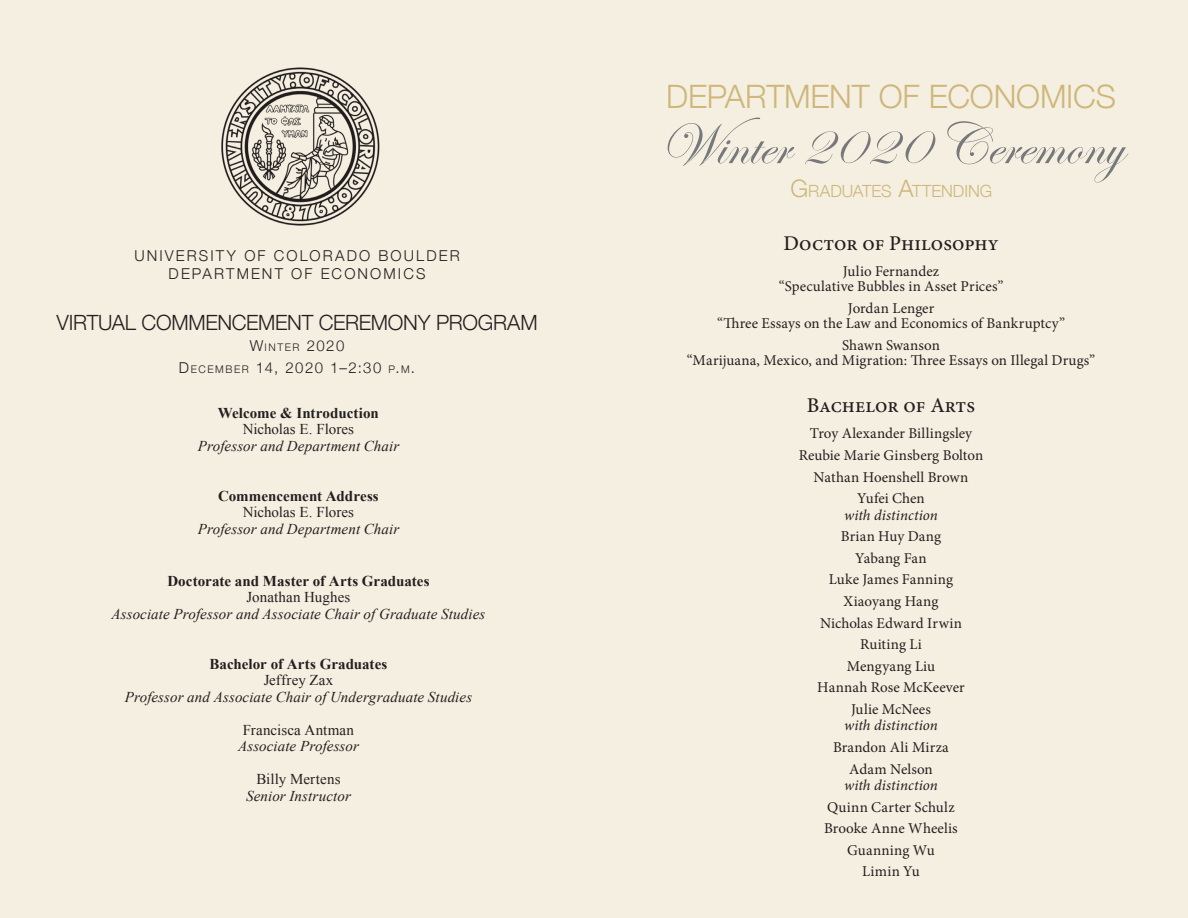
<style>
.page{position:relative;width:1188px;height:918px;background:#f4efe0}
.page>*{position:absolute;margin:0;border:0;box-sizing:border-box;transform-origin:0 0}
.t1{font:60px "Edwardian Script ITC";color:#76787b}
.t2{font:300 32.25px "Helvetica Neue";letter-spacing:-.005em;color:#cfb77b}
.t3{font:300 21px "Helvetica Neue";letter-spacing:-.015em;color:#231f20}
.t4{font:500 21px "Minion Pro";color:#231f20}
.t5{font:300 16.8px "Helvetica Neue";letter-spacing:-.005em;color:#cfb77b}
.t6{font:15px/15px "Minion Pro";letter-spacing:.005em;color:#231f20;text-align:center}
.t7{font:italic 15px/16.5px "Times New Roman";letter-spacing:.01em;color:#231f20;text-align:center}
.t8{font:italic 15px/16.5px "Minion Pro";letter-spacing:.005em;color:#231f20;text-align:center}
.t9{font:300 15px "Helvetica Neue";letter-spacing:.14em;color:#231f20}
.t10{font:300 15px "Helvetica Neue";letter-spacing:.09em;color:#231f20}
.s1{font-size:10.5px}
.s2{font-weight:700;font-style:normal}
.s3{font-style:normal}
.s4{font-size:24px}
</style>
<div class="page">
<img style="left:221px;top:67px;width:159px;height:159px">
<p class="t9" style="left:134px;top:244px;width:327px">UNIVERSITY OF COLORADO BOULDER</p>
<p class="t9" style="left:169px;top:262px;width:258px">DEPARTMENT OF ECONOMICS</p>
<p class="t3" style="left:57px;top:305px;width:483px">VIRTUAL COMMENCEMENT CEREMONY PROGRAM</p>
<p class="t10" style="left:250px;top:334px;width:96px">W<span class="s1">INTER</span> 2020</p>
<p class="t10" style="left:179px;top:356px;width:238px">D<span class="s1">ECEMBER</span> 14, 2020 1–2:30 <span class="s1">P</span>.<span class="s1">M</span>.</p>
<p class="t7" style="left:198px;top:404px;width:203px"><span class="s2">Welcome &amp; Introduction<br></span><span class="s3">Nicholas E. Flores<br></span>Professor and Department Chair</p>
<p class="t7" style="left:198px;top:487px;width:203px"><span class="s2">Commencement Address<br></span><span class="s3">Nicholas E. Flores<br></span>Professor and Department Chair</p>
<p class="t7" style="left:112px;top:572px;width:375px"><span class="s2">Doctorate and Master of Arts Graduates<br></span><span class="s3">Jonathan Hughes<br></span>Associate Professor and Associate Chair of Graduate Studies</p>
<p class="t7" style="left:125px;top:655px;width:349px"><span class="s2">Bachelor of Arts Graduates<br></span><span class="s3">Jeffrey Zax<br></span>Professor and Associate Chair of Undergraduate Studies</p>
<p class="t7" style="left:238px;top:721px;width:122px"><span class="s3">Francisca Antman<br></span>Associate Professor</p>
<p class="t7" style="left:246px;top:771px;width:106px"><span class="s3">Billy Mertens<br></span>Senior Instructor</p>
<p class="t2" style="left:666px;top:70px;width:451px">DEPARTMENT OF ECONOMICS</p>
<p class="t1" style="left:659px;top:112px;width:466px">Winter 2020 Ceremony</p>
<p class="t5" style="left:790px;top:177px;width:202px"><span class="s4">G</span>RADUATES <span class="s4">A</span>TTENDING</p>
<p class="t4" style="left:783px;top:229px;width:217px">Doctor of Philosophy</p>
<p class="t6" style="left:779px;top:264px;width:226px">Julio Fernandez<br>“Speculative Bubbles in Asset Prices”</p>
<p class="t6" style="left:717px;top:301px;width:350px">Jordan Lenger<br>“Three Essays on the Law and Economics of Bankruptcy”</p>
<p class="t6" style="left:687px;top:338px;width:410px">Shawn Swanson<br>“Marijuana, Mexico, and Migration: Three Essays on Illegal Drugs”</p>
<p class="t4" style="left:807px;top:391px;width:170px">Bachelor of Arts</p>
<p class="t6" style="left:810px;top:426px;width:164px">Troy Alexander Billingsley</p>
<p class="t6" style="left:799px;top:448px;width:186px">Reubie Marie Ginsberg Bolton</p>
<p class="t6" style="left:814px;top:469px;width:156px">Nathan Hoenshell Brown</p>
<p class="t8" style="left:844px;top:490px;width:95px"><span class="s3">Yufei Chen </span>with distinction</p>
<p class="t6" style="left:841px;top:529px;width:102px">Brian Huy Dang</p>
<p class="t6" style="left:855px;top:551px;width:73px">Yabang Fan</p>
<p class="t6" style="left:829px;top:572px;width:126px">Luke James Fanning</p>
<p class="t6" style="left:844px;top:594px;width:96px">Xiaoyang Hang</p>
<p class="t6" style="left:820px;top:615px;width:143px">Nicholas Edward Irwin</p>
<p class="t6" style="left:860px;top:637px;width:63px">Ruiting Li</p>
<p class="t6" style="left:847px;top:659px;width:90px">Mengyang Liu</p>
<p class="t6" style="left:817px;top:680px;width:149px">Hannah Rose McKeever</p>
<p class="t8" style="left:844px;top:701px;width:95px"><span class="s3">Julie McNees </span>with distinction</p>
<p class="t6" style="left:833px;top:740px;width:117px">Brandon Ali Mirza</p>
<p class="t8" style="left:844px;top:760px;width:95px"><span class="s3">Adam Nelson </span>with distinction</p>
<p class="t6" style="left:827px;top:799px;width:129px">Quinn Carter Schulz</p>
<p class="t6" style="left:824px;top:821px;width:135px">Brooke Anne Wheelis</p>
<p class="t6" style="left:847px;top:843px;width:89px">Guanning Wu</p>
<p class="t6" style="left:862px;top:864px;width:59px">Limin Yu</p>
</div>
